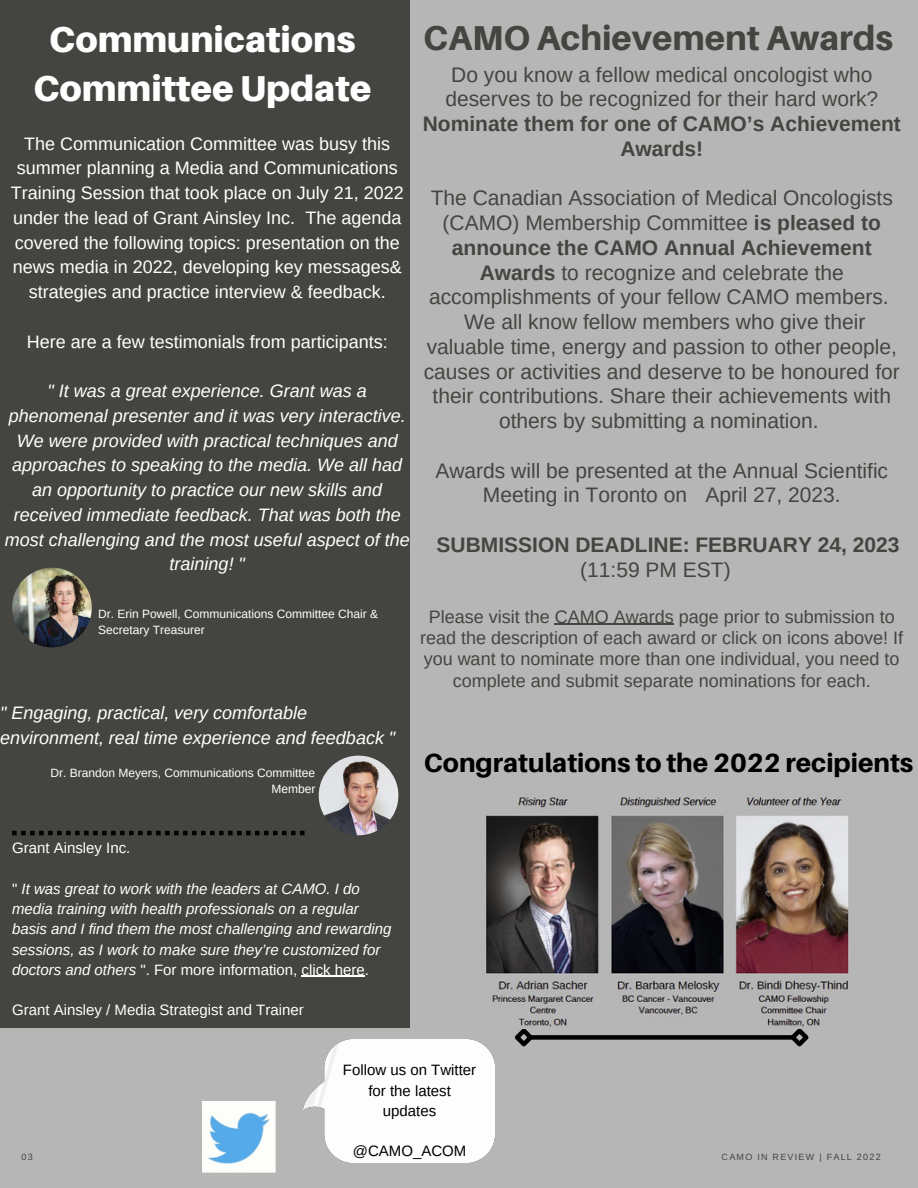
<style>
.page{position:relative;width:918px;height:1188px;background:#b6b6b6}
.page>*{position:absolute;margin:0;border:0;box-sizing:border-box;transform-origin:0 0}
.t1{font:900 36px/49.5px "Aileron";color:#fff;text-align:center}
.t2{font:800 34.5px "Aileron";color:#444440}
.t3{font:800 26.25px "Aileron";color:#000}
.t4{font:21px/24.8px "Arimo";color:#444440;text-align:center}
.t5{font:700 21px/24.8px "Arimo";color:#444440;text-align:center}
.t6{font:italic 18px/24.8px "Arimo";color:#fff;text-align:center}
.t7{font:18px/24.8px "Arimo";color:#fff;text-align:center}
.t8{font:18px/21.3px "Arimo";color:#444440;text-align:center}
.t9{font:italic 15px/20.2px "Arimo";color:#fff}
.t10{font:15px "Arimo";color:#fff}
.t11{font:15px/20.2px "Arimo";color:#000;text-align:center}
.t12{font:12px/16px "Arimo";color:#fff}
.t13{font:9px "Arimo";letter-spacing:.14em;color:#444440}
.s1{font-weight:700}
.s2{font-style:normal}
</style>
<div class="page">
<div style="left:0;top:0;width:410px;height:1028px;background:#444440"></div>
<img style="left:202px;top:1101px;width:73px;height:71px">
<img style="left:303px;top:1040px;width:191px;height:122px">
<div style="left:529px;top:1035px;width:265px;height:5px;background:#000"></div>
<svg style="left:786px;top:1029px;width:23px;height:18px"></svg>
<svg style="left:515px;top:1029px;width:22px;height:18px"></svg>
<img style="left:12px;top:568px;width:80px;height:79px;border-radius:50%">
<img style="left:319px;top:756px;width:79px;height:79px;border-radius:50%">
<img style="left:486px;top:796px;width:363px;height:232px">
<hr style="left:555px;top:624px;width:119px;height:1px;background:#444440">
<hr style="left:302px;top:976px;width:63px;height:1px;background:#fff">
<svg style="left:12px;top:831px;width:293px;height:4px"></svg>
<h1 class="t1" style="left:33px;top:13px;width:340px">Communications<br>Committee Update</h1>
<p class="t7" style="left:11px;top:131px;width:394px">The Communication Committee was busy this summer planning a Media and Communications Training Session that took place on July 21, 2022 under the lead of Grant Ainsley Inc. The agenda covered the following topics: presentation on the news media in 2022, developing key messages&amp; strategies and practice interview &amp; feedback.</p>
<p class="t7" style="left:27px;top:329px;width:362px">Here are a few testimonials from participants:</p>
<p class="t6" style="left:5px;top:379px;width:406px">" It was a great experience. Grant was a phenomenal presenter and it was very interactive.<br>We were provided with practical techniques and approaches to speaking to the media. We all had an opportunity to practice our new skills and received immediate feedback. That was both the most challenging and the most useful aspect of the training! "</p>
<p class="t12" style="left:98px;top:606px;width:281px">Dr. Erin Powell, Communications Committee Chair &amp;<br>Secretary Treasurer</p>
<p class="t6" style="left:0;top:700px;width:397px;text-align:left">" Engaging, practical, very comfortable environment, real time experience and feedback "</p>
<p class="t12" style="left:51px;top:764px;width:266px;text-align:right">Dr. Brandon Meyers, Communications Committee<br>Member</p>
<h2 class="t2" style="left:423px;top:17px;width:471px">CAMO Achievement Awards</h2>
<p class="t4" style="left:445px;top:62px;width:434px;text-align:left">Do you know a fellow medical oncologist who deserves to be recognized for their hard work?</p>
<p class="t5" style="left:423px;top:111px;width:480px">Nominate them for one of CAMO’s Achievement<br>Awards!</p>
<p class="t4" style="left:424px;top:186px;width:478px">The Canadian Association of Medical Oncologists (CAMO) Membership Committee <span class="s1">is pleased to announce the CAMO Annual Achievement Awards</span> to recognize and celebrate the accomplishments of your fellow CAMO members.<br>We all know fellow members who give their valuable time, energy and passion to other people, causes or activities and deserve to be honoured for their contributions. Share their achievements with others by submitting a nomination.</p>
<p class="t4" style="left:435px;top:458px;width:454px">Awards will be presented at the Annual Scientific<br>Meeting in Toronto on April 27, 2023.</p>
<p class="t5" style="left:437px;top:532px;width:465px">SUBMISSION DEADLINE: FEBRUARY 24, 2023</p>
<p class="t4" style="left:580px;top:557px;width:152px">(11:59 PM EST)</p>
<p class="t8" style="left:420px;top:606px;width:484px">Please visit the CAMO Awards page prior to submission to read the description of each award or click on icons above! If you want to nominate more than one individual, you need to complete and submit separate nominations for each.</p>
<p class="t3" style="left:424px;top:746px;width:491px">Congratulations to the 2022 recipients</p>
<p class="t10" style="left:12px;top:840px;width:120px">Grant Ainsley Inc.</p>
<p class="t9" style="left:12px;top:878px;width:381px"><span class="s2">"</span> It was great to work with the leaders at CAMO. I do media training with health professionals on a regular basis and I find them the most challenging and rewarding sessions, as I work to make sure they’re customized for doctors and others <span class="s2">". For more information, click here.</span></p>
<p class="t10" style="left:12px;top:1002px;width:293px">Grant Ainsley / Media Strategist and Trainer</p>
<p class="t11" style="left:343px;top:1060px;width:135px">Follow us on Twitter for the latest updates</p>
<p class="t11" style="left:353px;top:1141px;width:115px">@CAMO_ACOM</p>
<p class="t13" style="left:21px;top:1152px;width:13px">03</p>
<p class="t13" style="left:722px;top:1152px;width:161px">CAMO IN REVIEW | FALL 2022</p>
</div>
